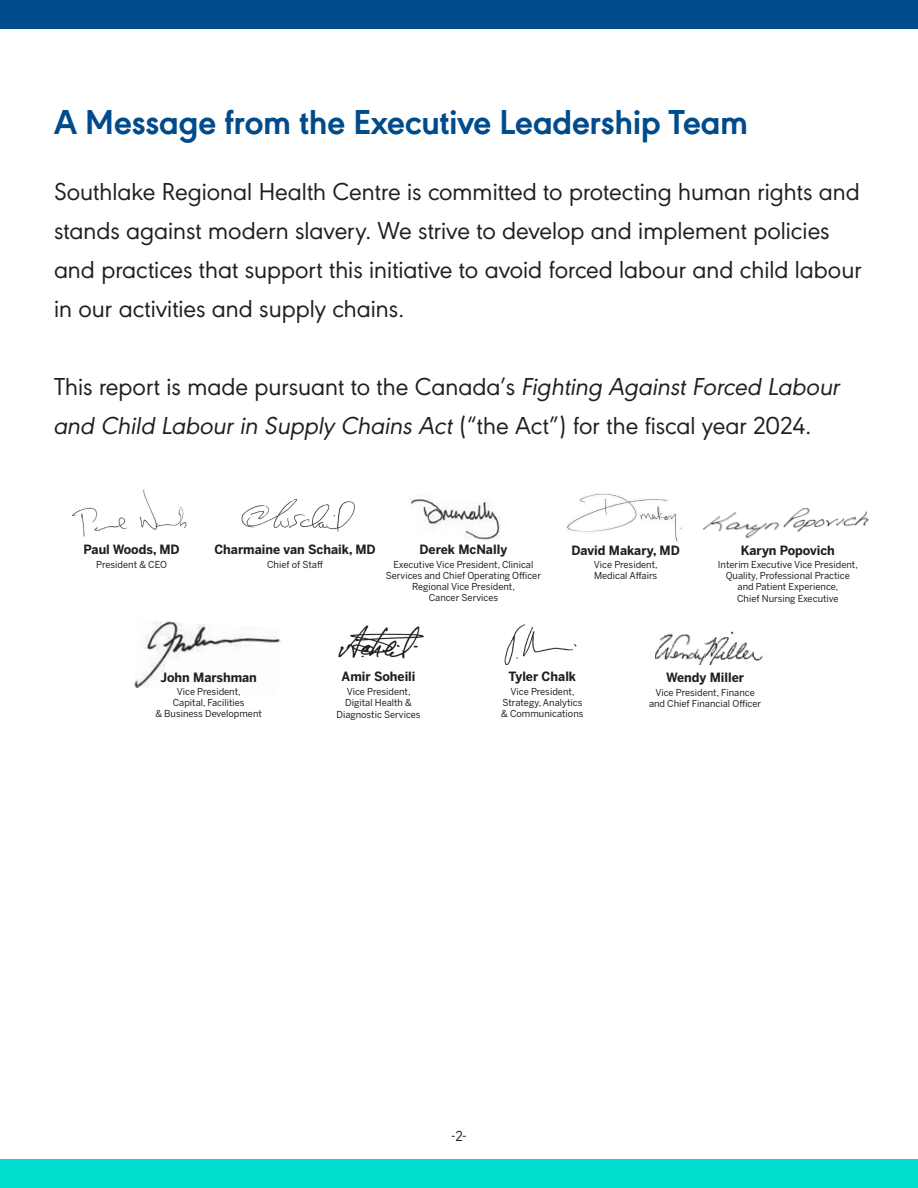
<style>
.page{position:relative;width:918px;height:1188px;background:#fff}
.page>*{position:absolute;margin:0;border:0;box-sizing:border-box;transform-origin:0 0}
.t1{font:700 36px "URW Geometric";color:#004b8b}
.t2{font:25.5px/39px "URW Geometric";color:#231f20}
.t3{font:15px "URW Geometric";color:#231f20}
.t4{font:700 12.75px "Benton Sans";color:#231f20}
.t5{font:9.6px/11.1px "Benton Sans";color:#231f20;text-align:center}
.s1{font-style:italic}
</style>
<div class="page">
<img style="left:135px;top:621px;width:146px;height:67px">
<div style="left:0;top:0;width:918px;height:28px;background:#004b8b"></div>
<div style="left:0;top:1160px;width:918px;height:28px;background:#00dccd"></div>
<img style="left:504px;top:624px;width:73px;height:42px">
<img style="left:655px;top:631px;width:108px;height:33px">
<img style="left:71px;top:489px;width:116px;height:48px">
<img style="left:241px;top:499px;width:114px;height:33px">
<img style="left:567px;top:493px;width:115px;height:49px">
<img style="left:338px;top:625px;width:86px;height:34px">
<img style="left:410px;top:498px;width:90px;height:42px">
<img style="left:703px;top:507px;width:166px;height:31px">
<p class="t1" style="left:54px;top:95px;width:695px">A Message from the Executive Leadership Team</p>
<p class="t2" style="left:54px;top:170px;width:809px">Southlake Regional Health Centre is committed to protecting human rights and stands against modern slavery. We strive to develop and implement policies and practices that support this initiative to avoid forced labour and child labour in our activities and supply chains.</p>
<p class="t2" style="left:54px;top:365px;width:788px">This report is made pursuant to the Canada’s <span class="s1">Fighting Against Forced Labour and Child Labour in Supply Chains Act</span> (“the Act”) for the fiscal year 2024.</p>
<p class="t4" style="left:84px;top:542px;width:98px">Paul Woods, MD</p>
<p class="t5" style="left:96px;top:559px;width:72px">President &amp; CEO</p>
<p class="t4" style="left:214px;top:542px;width:163px">Charmaine van Schaik, MD</p>
<p class="t5" style="left:267px;top:559px;width:57px">Chief of Staff</p>
<p class="t4" style="left:420px;top:542px;width:89px">Derek McNally</p>
<p class="t5" style="left:386px;top:559px;width:157px">Executive Vice President, Clinical<br>Services and Chief Operating Officer<br>Regional Vice President,<br>Cancer Services</p>
<p class="t4" style="left:572px;top:542px;width:110px">David Makary, MD</p>
<p class="t5" style="left:594px;top:559px;width:65px;text-align:left">Vice President,<br>Medical Affairs</p>
<p class="t4" style="left:741px;top:542px;width:96px">Karyn Popovich</p>
<p class="t5" style="left:718px;top:559px;width:142px">Interim Executive Vice President,<br>Quality, Professional Practice and Patient Experience,<br>Chief Nursing Executive</p>
<p class="t4" style="left:160px;top:669px;width:98px">John Marshman</p>
<p class="t5" style="left:155px;top:686px;width:108px">Vice President,<br>Capital, Facilities<br>&amp; Business Development</p>
<p class="t4" style="left:342px;top:669px;width:76px">Amir Soheili</p>
<p class="t5" style="left:345px;top:686px;width:68px;text-align:left">Vice President,<br>Digital Health &amp;</p>
<p class="t5" style="left:336px;top:709px;width:86px">Diagnostic Services</p>
<p class="t4" style="left:509px;top:669px;width:69px">Tyler Chalk</p>
<p class="t5" style="left:501px;top:686px;width:84px">Vice President,<br>Strategy, Analytics &amp; Communications</p>
<p class="t4" style="left:666px;top:670px;width:80px">Wendy Miller</p>
<p class="t5" style="left:649px;top:686px;width:114px">Vice President, Finance and Chief Financial Officer</p>
<p class="t3" style="left:452px;top:1125px;width:16px">-2-</p>
</div>
